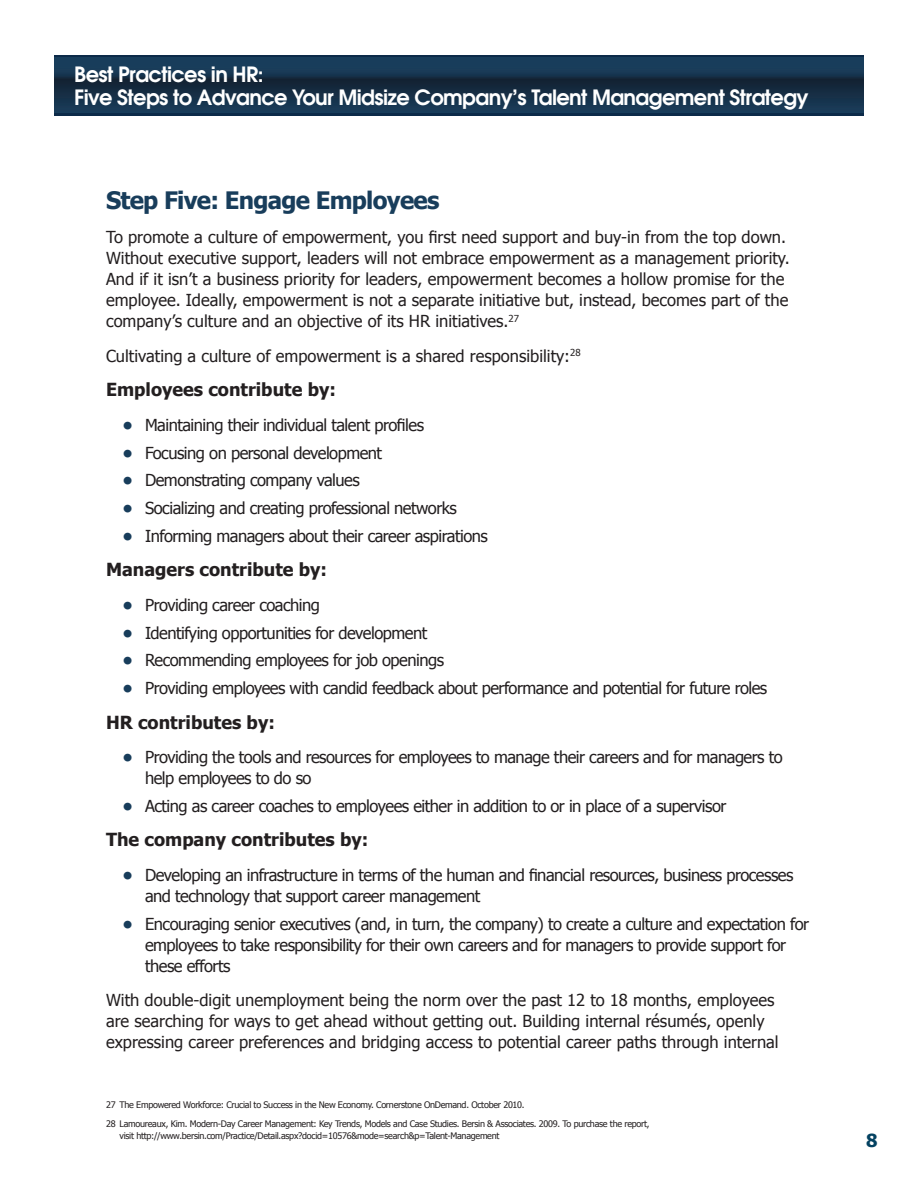
<style>
.page{position:relative;width:918px;height:1188px;background:#fff}
.page>*{position:absolute;margin:0;border:0;box-sizing:border-box;transform-origin:0 0}
.t1{font:700 24px "Tahoma";letter-spacing:-.03em;color:#183d5b}
.t2{font:600 21px/22.5px "Avant Garde";letter-spacing:-.03em;color:#fff}
.t3{font:700 18px "Tahoma";color:#231f20}
.t4{font:700 18px "Tahoma";color:#044261}
.t5{font:16.5px/21px "Tahoma";letter-spacing:-.03em;color:#231f20}
.t6{font:16.5px/21px "Tahoma";color:#231f20}
.t7{font:9px/18.8px "Tahoma";letter-spacing:-.03em;color:#231f20}
.s1{font-weight:700;color:#183d5b}
</style>
<div class="page">
<div style="left:54px;top:55px;width:810px;height:61px;background:linear-gradient(to right,#123452,#123452)"></div>
<svg style="left:54px;top:58px;width:810px;height:54px;background:#16324b"></svg>
<p class="t2" style="left:74px;top:63px;width:736px">Best Practices in HR:<br>Five Steps to Advance Your Midsize Company’s Talent Management Strategy</p>
<h1 class="t1" style="left:106px;top:183px;width:335px">Step Five: Engage Employees</h1>
<p class="t6" style="left:106px;top:226px;width:685px">To promote a culture of empowerment, you first need support and buy-in from the top down.<br>Without executive support, leaders will not embrace empowerment as a management priority.<br>And if it isn’t a business priority for leaders, empowerment becomes a hollow promise for the employee. Ideally, empowerment is not a separate initiative but, instead, becomes part of the company’s culture and an objective of its HR initiatives.<sup>27</sup></p>
<p class="t6" style="left:106px;top:345px;width:476px">Cultivating a culture of empowerment is a shared responsibility:<sup>28</sup></p>
<p class="t3" style="left:106px;top:377px;width:231px">Employees contribute by:</p>
<p class="t5" style="left:123px;top:414px;width:303px"><span class="s1">•</span> Maintaining their individual talent profiles</p>
<p class="t5" style="left:123px;top:441px;width:261px"><span class="s1">•</span> Focusing on personal development</p>
<p class="t5" style="left:123px;top:469px;width:239px"><span class="s1">•</span> Demonstrating company values</p>
<p class="t5" style="left:123px;top:497px;width:336px"><span class="s1">•</span> Socializing and creating professional networks</p>
<p class="t5" style="left:123px;top:525px;width:367px"><span class="s1">•</span> Informing managers about their career aspirations</p>
<p class="t3" style="left:106px;top:557px;width:223px">Managers contribute by:</p>
<p class="t5" style="left:123px;top:594px;width:199px"><span class="s1">•</span> Providing career coaching</p>
<p class="t5" style="left:123px;top:621px;width:306px"><span class="s1">•</span> Identifying opportunities for development</p>
<p class="t5" style="left:123px;top:649px;width:323px"><span class="s1">•</span> Recommending employees for job openings</p>
<p class="t5" style="left:123px;top:677px;width:646px"><span class="s1">•</span> Providing employees with candid feedback about performance and potential for future roles</p>
<p class="t3" style="left:106px;top:709px;width:170px">HR contributes by:</p>
<p class="t5" style="left:145px;top:746px;width:639px;text-indent:-23px"><span class="s1">•</span> Providing the tools and resources for employees to manage their careers and for managers to help employees to do so</p>
<p class="t5" style="left:123px;top:795px;width:605px"><span class="s1">•</span> Acting as career coaches to employees either in addition to or in place of a supervisor</p>
<p class="t3" style="left:106px;top:827px;width:264px">The company contributes by:</p>
<p class="t5" style="left:145px;top:864px;width:650px;text-indent:-23px"><span class="s1">•</span> Developing an infrastructure in terms of the human and financial resources, business processes and technology that support career management</p>
<p class="t5" style="left:145px;top:912px;width:665px;text-indent:-23px"><span class="s1">•</span> Encouraging senior executives (and, in turn, the company) to create a culture and expectation for employees to take responsibility for their own careers and for managers to provide support for these efforts</p>
<p class="t6" style="left:106px;top:989px;width:674px">With double-digit unemployment being the norm over the past 12 to 18 months, employees are searching for ways to get ahead without getting out. Building internal résumés, openly expressing career preferences and bridging access to potential career paths through internal</p>
<p class="t7" style="left:106px;top:1095px;width:545px">27 The Empowered Workforce: Crucial to Success in the New Economy. Cornerstone OnDemand. October 2010.<br>28 Lamoureaux, Kim. Modern-Day Career Management: Key Trends, Models and Case Studies. Bersin &amp; Associates. 2009. To purchase the report,</p>
<p class="t7" style="left:120px;top:1126px;width:381px">visit http://www.bersin.com/Practice/Detail.aspx?docid=10576&amp;mode=search&amp;p=Talent-Management</p>
<p class="t4" style="left:866px;top:1128px;width:13px">8</p>
</div>
